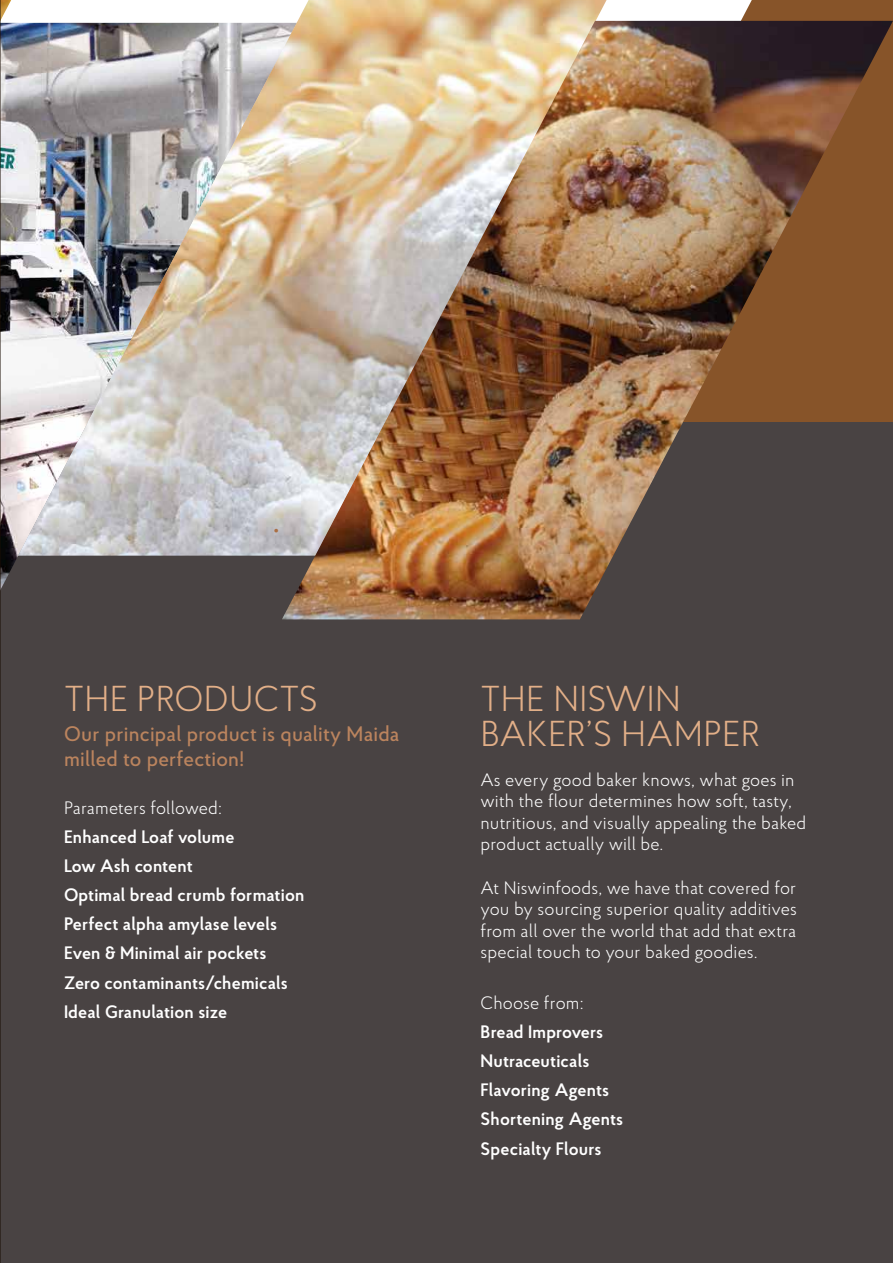
<style>
.page{position:relative;width:893px;height:1263px;background:#fff}
.page>*{position:absolute;margin:0;border:0;box-sizing:border-box;transform-origin:0 0}
.t1{font:300 36px "Proba Pro";letter-spacing:.01em;color:#e2af88}
.t2{font:500 21px "Proba Pro";letter-spacing:.01em;color:#bb845e}
.t3{font:700 19.5px "Proba Pro";color:#aa6f44}
.t4{font:300 18px/21.6px "Proba Pro";letter-spacing:.01em;color:#fff}
.t5{font:600 18px/29.1px "Proba Pro";letter-spacing:.01em;color:#fff}
</style>
<div class="page">
<svg style="left:1px;top:0;width:17px;height:23px"></svg>
<svg style="left:607px;top:0;width:286px;height:21px;fill:#875429"></svg>
<div style="left:0;top:422px;width:893px;height:841px;background:#494343"></div>
<img style="left:1px;top:23px;width:17px;height:566px">
<img style="left:18px;top:0;width:589px;height:556px">
<img style="left:282px;top:21px;width:611px;height:598px">
<hr style="left:0;top:0;width:1px;height:1263px;background:#1a0e04">
<p class="t3" style="left:274px;top:515px;width:7px">•</p>
<h1 class="t1" style="left:64px;top:675px;width:256px">THE PRODUCTS</h1>
<h1 class="t1" style="left:480px;top:675px;width:202px">THE NISWIN</h1>
<p class="t2" style="left:64px;top:720px;width:337px">Our principal product is quality Maida</p>
<h1 class="t1" style="left:480px;top:710px;width:281px">BAKER’S HAMPER</h1>
<p class="t2" style="left:64px;top:745px;width:182px">milled to perfection!</p>
<p class="t4" style="left:480px;top:768px;width:327px">As every good baker knows, what goes in with the flour determines how soft, tasty, nutritious, and visually appealing the baked product actually will be.</p>
<p class="t4" style="left:480px;top:876px;width:318px;text-align:justify">At Niswinfoods, we have that covered for you by sourcing superior quality additives from all over the world that add that extra special touch to your baked goodies.</p>
<p class="t4" style="left:480px;top:992px;width:105px">Choose from:</p>
<p class="t5" style="left:480px;top:1017px;width:144px">Bread Improvers<br>Nutraceuticals<br>Flavoring Agents<br>Shortening Agents<br>Specialty Flours</p>
<p class="t4" style="left:64px;top:796px;width:159px">Parameters followed:</p>
<p class="t5" style="left:64px;top:821px;width:242px">Enhanced Loaf volume<br>Low Ash content<br>Optimal bread crumb formation<br>Perfect alpha amylase levels<br>Even &amp; Minimal air pockets<br>Zero contaminants/chemicals<br>Ideal Granulation size</p>
</div>
